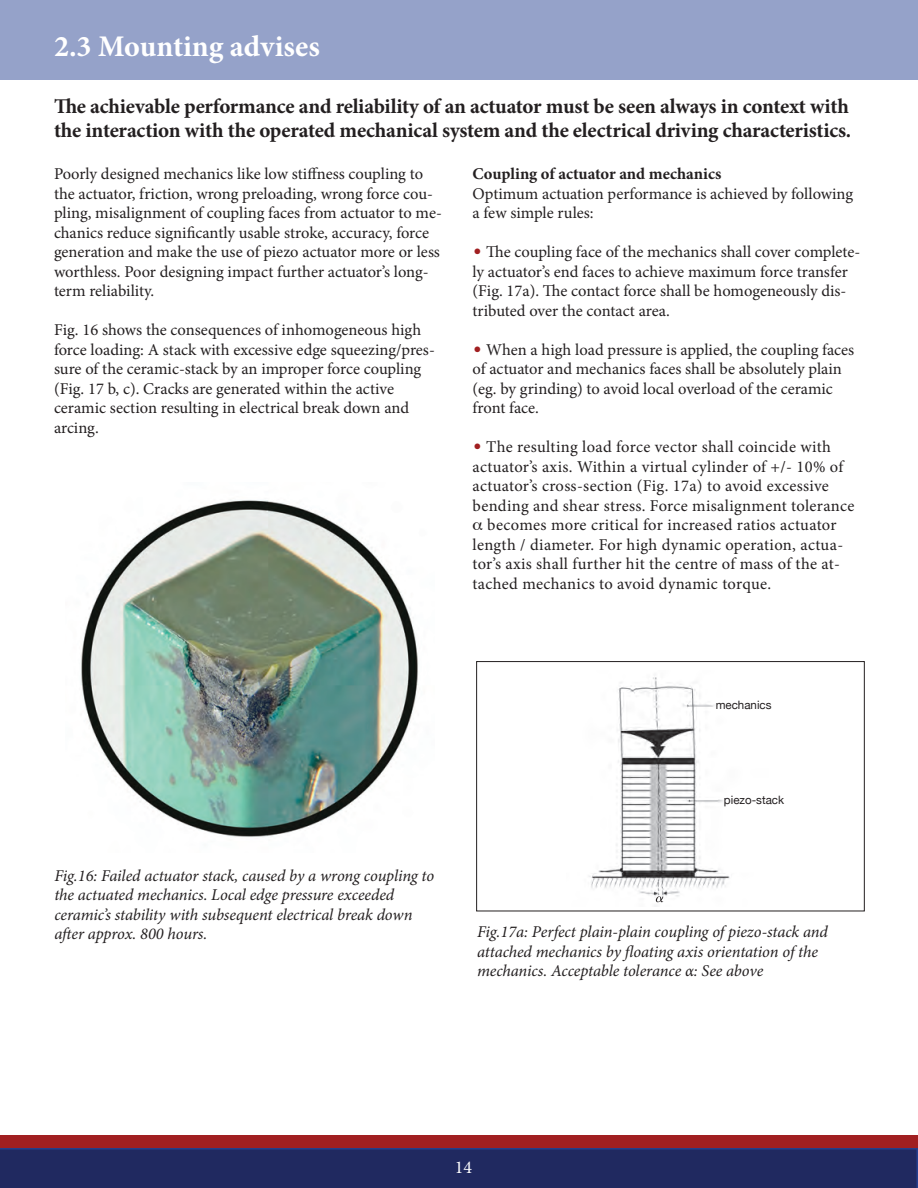
<style>
.page{position:relative;width:918px;height:1188px;background:#fff}
.page>*{position:absolute;margin:0;border:0;box-sizing:border-box;transform-origin:0 0}
.t1{font:700 30px "Minion Pro";color:#fff}
.t2{font:700 21px/24px "Minion Pro";letter-spacing:-.01em;color:#231f20}
.t3{font:18px "Minion Pro";color:#fff}
.t4{font:16.5px/19.5px "Minion Pro";color:#231f20}
.t5{font:italic 16.5px/19.5px "Minion Pro";letter-spacing:-.01em;color:#231f20}
.t6{font:16.5px "Minion Pro";letter-spacing:.02em;color:#231f20}
.t7{font:700 16.5px "Minion Pro";color:#231f20}
.t8{font:11.55px "Helvetica Neue";color:#231f20}
.s1{font-family:"Optima";font-weight:700;color:#a11f21}
</style>
<div class="page">
<svg style="left:0;top:1136px;width:918px;height:52px;background:#3d2752"></svg>
<div style="left:0;top:0;width:918px;height:79px;background:#95a2c9"></div>
<img style="left:81px;top:500px;width:337px;height:337px">
<img style="left:589px;top:677px;width:141px;height:230px">
<div style="left:476px;top:661px;width:389px;height:250px;border:1px solid #231f20"></div>
<svg style="left:656px;top:896px;width:7px;height:6px"></svg>
<p class="t1" style="left:54px;top:25px;width:267px">2.3 Mounting advises</p>
<p class="t2" style="left:54px;top:94px;width:799px">The achievable performance and reliability of an actuator must be seen always in context with the interaction with the operated mechanical system and the electrical driving characteristics.</p>
<p class="t4" style="left:54px;top:164px;width:389px">Poorly designed mechanics like low stiffness coupling to the actuator, friction, wrong preloading, wrong force cou&shy;pling, misalignment of coupling faces from actuator to me&shy;chanics reduce significantly usable stroke, accuracy, force</p>
<p class="t4" style="left:54px;top:242px;width:388px">generation and make the use of piezo actuator more or less worthless. Poor designing impact further actuator’s long&shy;term reliability.</p>
<p class="t4" style="left:54px;top:320px;width:382px">Fig. 16 shows the consequences of inhomogeneous high force loading: A stack with excessive edge squeezing/pres&shy;sure of the ceramic-stack by an improper force coupling (Fig. 17 b, c). Cracks are generated within the active</p>
<p class="t4" style="left:54px;top:398px;width:357px">ceramic section resulting in electrical break down and</p>
<p class="t4" style="left:54px;top:418px;width:46px">arcing.</p>
<p class="t7" style="left:473px;top:163px;width:250px">Coupling of actuator and mechanics</p>
<p class="t4" style="left:473px;top:184px;width:382px">Optimum actuation performance is achieved by following a few simple rules:</p>
<p class="t4" style="left:473px;top:242px;width:389px"><span class="s1">•</span> The coupling face of the mechanics shall cover complete&shy;ly actuator’s end faces to achieve maximum force transfer (Fig. 17a). The contact force shall be homogeneously dis&shy;tributed over the contact area.</p>
<p class="t4" style="left:473px;top:340px;width:383px"><span class="s1">•</span> When a high load pressure is applied, the coupling faces of actuator and mechanics faces shall be absolutely plain (eg. by grinding) to avoid local overload of the ceramic front face.</p>
<p class="t6" style="left:473px;top:436px;width:360px"><span class="s1">•</span> The resulting load force vector shall coincide with</p>
<p class="t6" style="left:473px;top:456px;width:372px">actuator’s axis. Within a virtual cylinder of +/- 10% of</p>
<p class="t6" style="left:473px;top:475px;width:358px">actuator’s cross-section (Fig. 17a) to avoid excessive</p>
<p class="t6" style="left:473px;top:495px;width:383px">bending and shear stress. Force misalignment tolerance</p>
<p class="t6" style="left:487px;top:514px;width:351px">becomes more critical for increased ratios actuator</p>
<p class="t6" style="left:473px;top:534px;width:372px">length / diameter. For high dynamic operation, actua-</p>
<p class="t4" style="left:473px;top:555px;width:369px">tor’s axis shall further hit the centre of mass of the at-</p>
<p class="t4" style="left:473px;top:574px;width:300px">tached mechanics to avoid dynamic torque.</p>
<p class="t8" style="left:716px;top:698px;width:57px">mechanics</p>
<p class="t8" style="left:724px;top:793px;width:62px">piezo-stack</p>
<p class="t5" style="left:54px;top:866px;width:381px">Fig.16: Failed actuator stack, caused by a wrong coupling to</p>
<p class="t5" style="left:54px;top:885px;width:341px">the actuated mechanics. Local edge pressure exceeded</p>
<p class="t5" style="left:54px;top:905px;width:360px">ceramic’s stability with subsequent electrical break down</p>
<p class="t5" style="left:54px;top:924px;width:155px">after approx. 800 hours.</p>
<p class="t5" style="left:477px;top:922px;width:352px">Fig.17a: Perfect plain-plain coupling of piezo-stack and attached mechanics by floating axis orientation of the mechanics. Acceptable tolerance α: See above</p>
<p class="t3" style="left:455px;top:1155px;width:19px">14</p>
</div>
